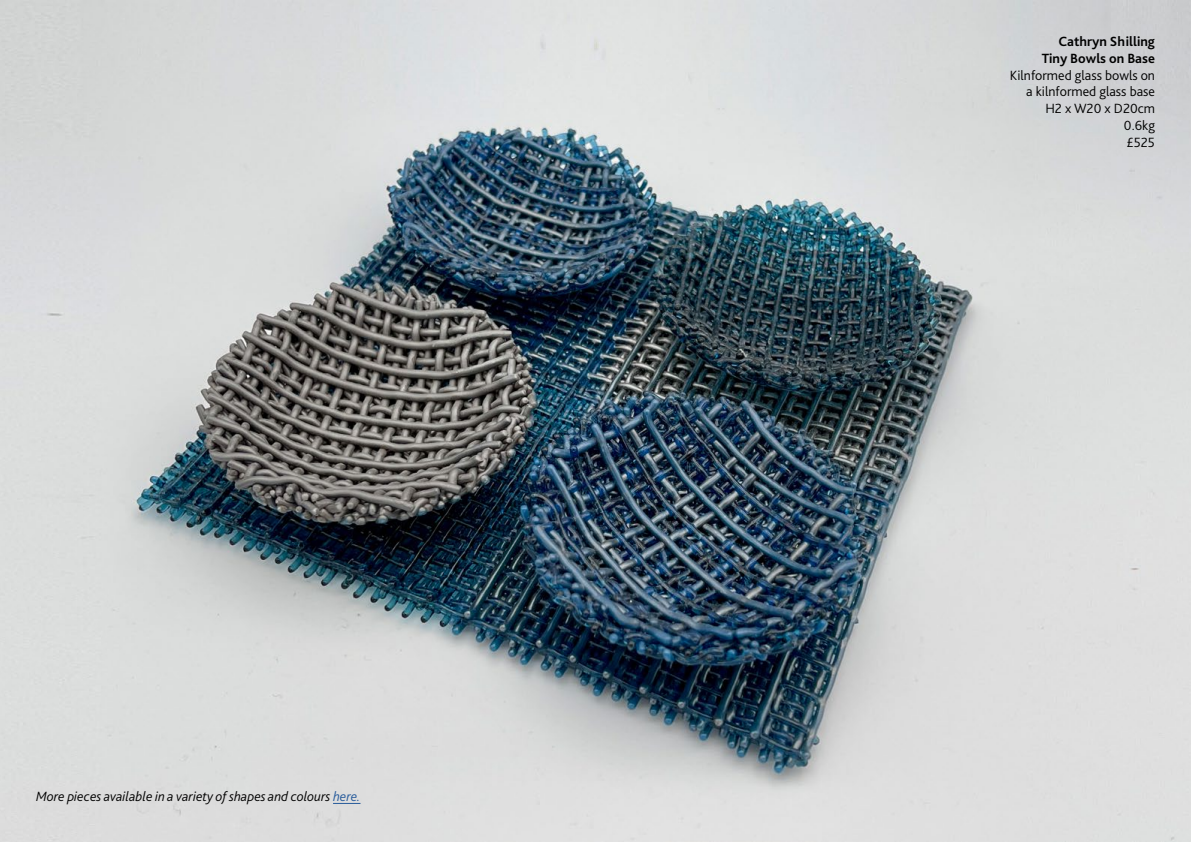
<style>
.page{position:relative;width:1191px;height:842px;background:#fff}
.page>*{position:absolute;margin:0;border:0;box-sizing:border-box;transform-origin:0 0}
.t1{font:300 14px/16.8px "Bliss 2";color:#000;text-align:right}
.t2{font:italic 300 14px "Bliss 2";color:#000}
.t3{font:700 14px/16.8px "Bliss Pro";color:#000;text-align:right}
.s1{color:#275b9b}
</style>
<div class="page">
<img style="left:0;top:0;width:1191px;height:842px">
<svg style="left:333px;top:803px;width:27px;height:1px"></svg>
<p class="t2" style="left:36px;top:788px;width:326px">More pieces available in a variety of shapes and colours <span class="s1">here.</span></p>
<p class="t3" style="left:1041px;top:33px;width:115px">Cathryn Shilling<br>Tiny Bowls on Base</p>
<p class="t1" style="left:1009px;top:66px;width:147px">Kilnformed glass bowls on a kilnformed glass base<br>H2 x W20 x D20cm<br>0.6kg<br>£525</p>
</div>
